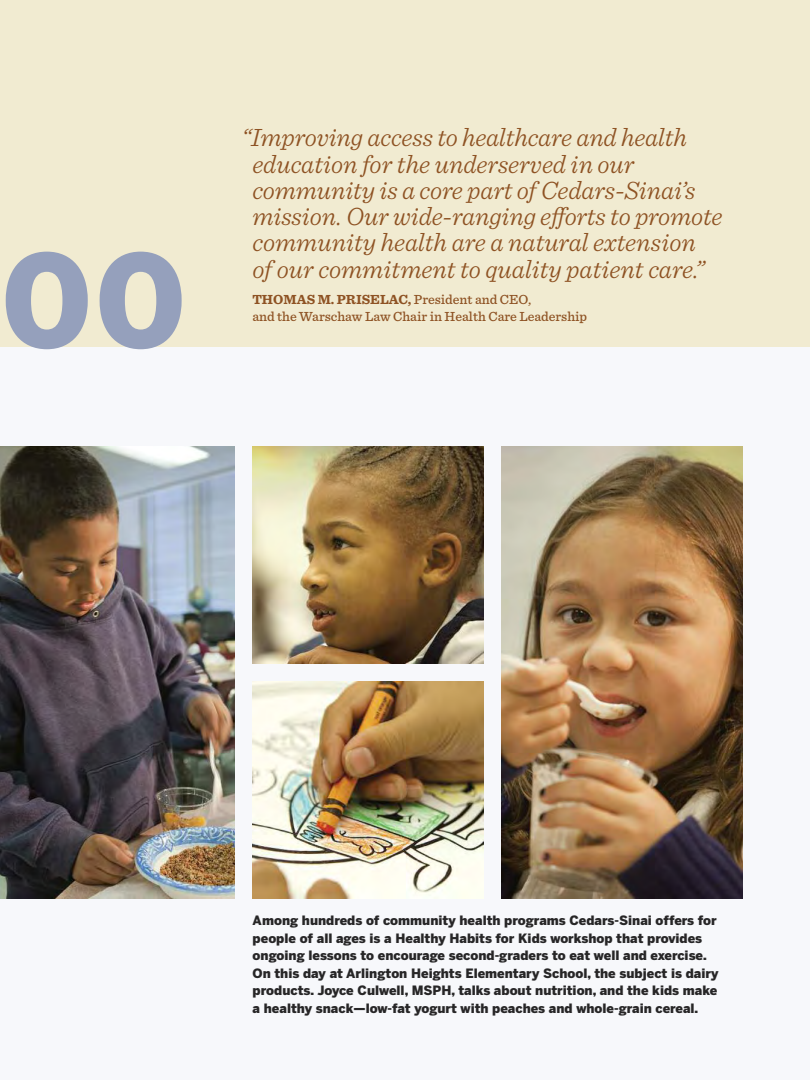
<style>
.page{position:relative;width:810px;height:1080px;background:#fff}
.page>*{position:absolute;margin:0;border:0;box-sizing:border-box;transform-origin:0 0}
.t1{font:900 127.25px "Benton Sans";color:#95a0bc}
.t2{font:italic 300 26.25px/26.2px "Sentinel";letter-spacing:-.005em;color:#8e5223}
.t3{font:500 13.75px "Sentinel";color:#8e5223}
.t4{font:700 13.75px "Sentinel";color:#8e5223}
.t5{font:900 12.75px/17.5px "Benton Sans";color:#272627}
.s1{font-weight:500}
</style>
<div class="page">
<div style="left:0;top:0;width:810px;height:348px;background:#f1ebd1"></div>
<div style="left:0;top:348px;width:810px;height:732px;background:#f7f8fb"></div>
<img style="left:501px;top:446px;width:241px;height:453px">
<img style="left:0;top:446px;width:235px;height:453px">
<img style="left:253px;top:446px;width:231px;height:218px">
<img style="left:253px;top:681px;width:231px;height:218px">
<h1 class="t1" style="left:1px;top:229px;width:186px">00</h1>
<p class="t2" style="left:252px;top:126px;width:472px;text-indent:-11px">“Improving access to healthcare and health education for the underserved in our community is a core part of Cedars-Sinai’s mission. Our wide-ranging efforts to promote community health are a natural extension<br>of our commitment to quality patient care.”</p>
<p class="t4" style="left:252px;top:294px;width:280px">THOMAS M. PRISELAC, <span class="s1">President and CEO,</span></p>
<p class="t3" style="left:252px;top:312px;width:336px">and the Warschaw Law Chair in Health Care Leadership</p>
<p class="t5" style="left:253px;top:912px;width:467px">Among hundreds of community health programs Cedars-Sinai offers for people of all ages is a Healthy Habits for Kids workshop that provides ongoing lessons to encourage second-graders to eat well and exercise.<br>On this day at Arlington Heights Elementary School, the subject is dairy products. Joyce Culwell, MSPH, talks about nutrition, and the kids make a healthy snack—low-fat yogurt with peaches and whole-grain cereal.</p>
</div>
